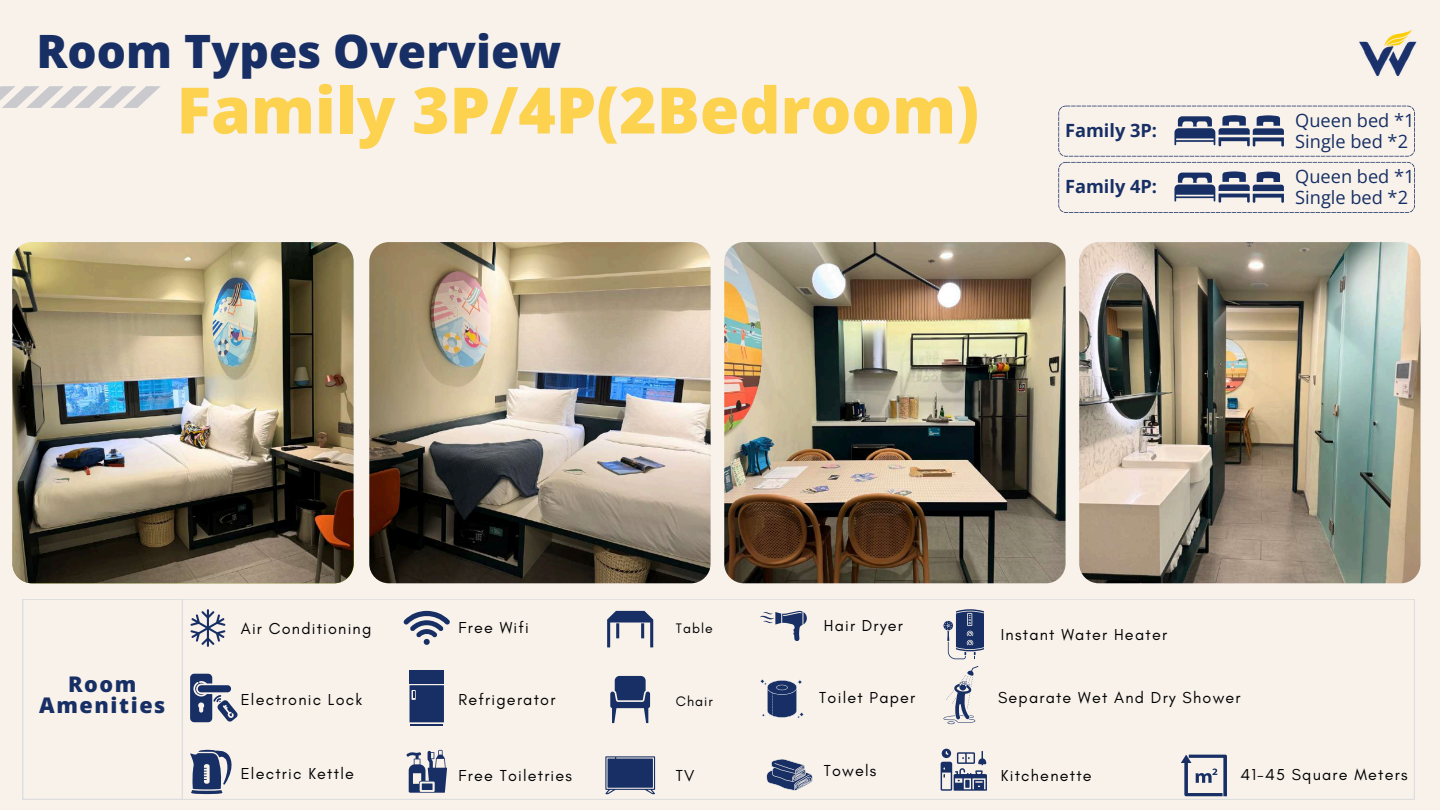
<style>
.page{position:relative;width:1440px;height:810px;background:#f8f2eb}
.page>*{position:absolute;margin:0;border:0;box-sizing:border-box;transform-origin:0 0}
.t1{font:800 64px "Open Sans";color:#fcd24f}
.t2{font:800 46px "Open Sans";color:#172f64}
.t3{font:800 21.6px/21px "Open Sans";letter-spacing:.075em;color:#172f64;text-align:center}
.t4{font:18.2px/20.9px "Open Sans";color:#172f64}
.t5{font:700 18.2px "Open Sans";color:#172f64}
.t6{font:16.2px "Glacial Indifference";letter-spacing:.075em;color:#000}
.t7{font:14px "Glacial Indifference";letter-spacing:.075em;color:#000}
</style>
<div class="page">
<img style="left:1079px;top:242px;width:341px;height:341px;border-radius:20px">
<img style="left:369px;top:242px;width:342px;height:341px;border-radius:20px">
<img style="left:12px;top:242px;width:342px;height:341px;border-radius:20px">
<img style="left:1334px;top:30px;width:83px;height:76px">
<svg style="left:0;top:86px;width:161px;height:22px"></svg>
<img style="left:724px;top:242px;width:341px;height:341px;border-radius:20px">
<svg style="left:182px;top:599px;width:1232px;height:200px"></svg>
<svg style="left:22px;top:599px;width:160px;height:200px"></svg>
<svg style="left:605px;top:756px;width:50px;height:39px;background:#465880"></svg>
<svg style="left:607px;top:611px;width:46px;height:36px"></svg>
<svg style="left:610px;top:676px;width:40px;height:47px"></svg>
<svg style="left:1181px;top:755px;width:46px;height:41px"></svg>
<svg style="left:944px;top:609px;width:40px;height:50px"></svg>
<svg style="left:943px;top:666px;width:35px;height:58px"></svg>
<svg style="left:760px;top:611px;width:47px;height:30px"></svg>
<svg style="left:766px;top:758px;width:48px;height:33px"></svg>
<svg style="left:760px;top:679px;width:44px;height:40px"></svg>
<svg style="left:190px;top:674px;width:48px;height:48px"></svg>
<svg style="left:190px;top:749px;width:47px;height:45px"></svg>
<svg style="left:190px;top:609px;width:35px;height:38px"></svg>
<hr style="left:411px;top:724px;width:32px;height:1px;background:#172f64">
<div style="left:410px;top:671px;width:34px;height:13px;background:#172f64"></div>
<svg style="left:410px;top:685px;width:34px;height:37px"></svg>
<svg style="left:406px;top:750px;width:41px;height:43px"></svg>
<div style="left:422px;top:784px;width:11px;height:6px;background:#172f64"></div>
<svg style="left:403px;top:611px;width:47px;height:34px"></svg>
<svg style="left:941px;top:749px;width:46px;height:42px"></svg>
<svg style="left:1058px;top:106px;width:357px;height:107px"></svg>
<h2 class="t2" style="left:37px;top:19px;width:526px">Room Types Overview</h2>
<h1 class="t1" style="left:177px;top:65px;width:804px">Family 3P/4P(2Bedroom)</h1>
<p class="t5" style="left:1065px;top:118px;width:94px">Family 3P:</p>
<p class="t5" style="left:1065px;top:174px;width:94px">Family 4P:</p>
<p class="t4" style="left:1295px;top:109px;width:121px">Queen bed *1<br>Single bed *2</p>
<p class="t4" style="left:1295px;top:165px;width:121px">Queen bed *1<br>Single bed *2</p>
<h3 class="t3" style="left:39px;top:673px;width:128px">Room<br>Amenities</h3>
<p class="t6" style="left:241px;top:618px;width:132px">Air Conditioning</p>
<p class="t6" style="left:241px;top:689px;width:123px">Electronic Lock</p>
<p class="t6" style="left:458px;top:618px;width:72px">Free Wifi</p>
<p class="t6" style="left:458px;top:689px;width:98px">Refrigerator</p>
<p class="t7" style="left:676px;top:620px;width:39px">Table</p>
<p class="t7" style="left:676px;top:692px;width:39px">Chair</p>
<p class="t6" style="left:824px;top:615px;width:81px">Hair Dryer</p>
<p class="t6" style="left:819px;top:687px;width:98px">Toilet Paper</p>
<p class="t6" style="left:1001px;top:624px;width:168px">Instant Water Heater</p>
<p class="t6" style="left:998px;top:688px;width:244px">Separate Wet And Dry Shower</p>
<p class="t6" style="left:241px;top:764px;width:115px">Electric Kettle</p>
<p class="t6" style="left:824px;top:761px;width:54px">Towels</p>
<p class="t6" style="left:458px;top:765px;width:115px">Free Toiletries</p>
<p class="t6" style="left:1001px;top:765px;width:92px">Kitchenette</p>
<p class="t6" style="left:676px;top:765px;width:20px">TV</p>
<p class="t6" style="left:1240px;top:765px;width:169px">41-45 Square Meters</p>
</div>
